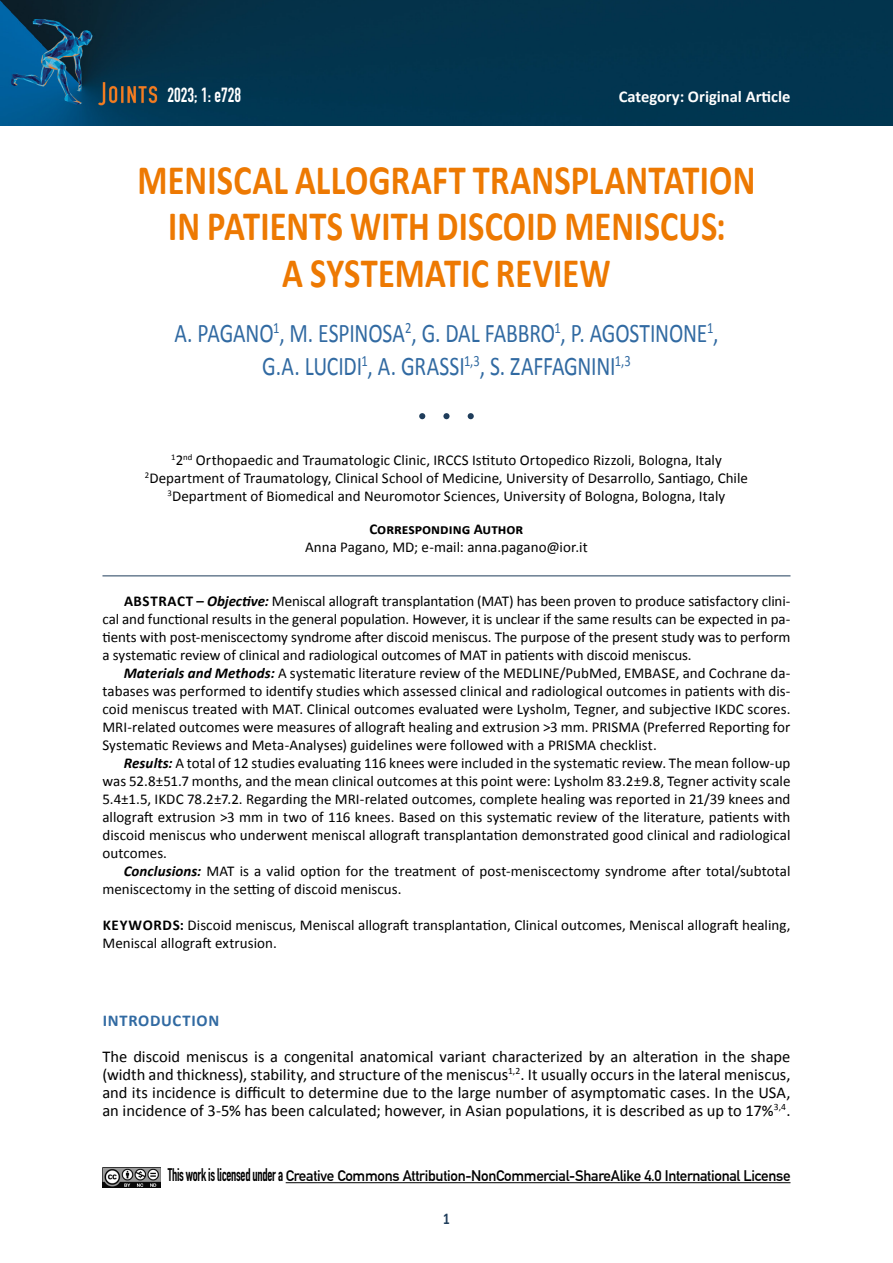
<style>
.page{position:relative;width:893px;height:1263px;background:#fff}
.page>*{position:absolute;margin:0;border:0;box-sizing:border-box;transform-origin:0 0}
.t1{font:700 42px/46.5px "Calibri";letter-spacing:.005em;color:#ed7902;text-align:center;scale:.82 1}
.t2{font:27px/32.4px "Calibri";letter-spacing:-.01em;color:#316aa2;text-align:center;scale:.8 1}
.t3{font:700 20.1px "DIN Condensed";color:#fff;scale:.89 1}
.t4{font:16.5px/18px "Calibri";letter-spacing:-.005em;color:#000;text-align:justify}
.t5{font:700 16.5px "Calibri";color:#fff}
.t6{font:700 16.5px "Calibri";letter-spacing:.045em;color:#316aa2}
.t7{font:700 16.5px "Calibri";color:#1f3d5b;scale:.8 1}
.t8{font:15px/18px "Calibri";color:#000;text-align:justify}
.t9{font:700 15px "DIN Alternate";letter-spacing:-.02em;color:#000}
.t10{font:700 15px "Calibri";color:#000}
.s1{font-weight:700}
.s2{font-weight:700;font-style:italic}
.s3{font-family:"DIN Condensed";font-size:18px}
</style>
<div class="page">
<hr style="left:286px;top:1182px;width:504px;height:1px;background:#000">
<img style="left:102px;top:1167px;width:58px;height:20px">
<img style="left:0;top:0;width:893px;height:125px">
<svg style="left:419px;top:413px;width:6px;height:6px"></svg>
<div style="left:443px;top:413px;width:7px;height:6px;background:#1f3d5b;border-radius:50%"></div>
<svg style="left:468px;top:413px;width:6px;height:6px"></svg>
<hr style="left:102px;top:575px;width:688px;height:1px;background:#1f3d5b">
<h3 class="t3" style="left:168px;top:82px;width:84px">2023; 1: e728</h3>
<p class="t5" style="left:619px;top:87px;width:173px">Category: Original Article</p>
<h1 class="t1" style="left:138px;top:154px;width:755px">MENISCAL ALLOGRAFT TRANSPLANTATION<br>IN PATIENTS WITH DISCOID MENISCUS:<br>A SYSTEMATIC REVIEW</h1>
<h2 class="t2" style="left:174px;top:316px;width:682px">A. PAGANO<sup>1</sup>, M. ESPINOSA<sup>2</sup>, G. DAL FABBRO<sup>1</sup>, P. AGOSTINONE<sup>1</sup>,<br>G.A. LUCIDI<sup>1</sup>, A. GRASSI<sup>1,3</sup>, S. ZAFFAGNINI<sup>1,3</sup></h2>
<p class="t8" style="left:145px;top:450px;width:605px;text-align:center"><sup>1</sup>2<sup>nd</sup> Orthopaedic and Traumatologic Clinic, IRCCS Istituto Ortopedico Rizzoli, Bologna, Italy<br><sup>2</sup>Department of Traumatology, Clinical School of Medicine, University of Desarrollo, Santiago, Chile<br><sup>3</sup>Department of Biomedical and Neuromotor Sciences, University of Bologna, Bologna, Italy</p>
<p class="t10" style="left:370px;top:520px;width:155px">Corresponding Author</p>
<p class="t8" style="left:305px;top:537px;width:284px">Anna Pagano, MD; e-mail: anna.pagano@ior.it</p>
<p class="t8" style="left:102px;top:592px;width:689px;text-indent:22px"><span class="s1">ABSTRACT –</span> <span class="s2">Objective:</span> Meniscal allograft transplantation (MAT) has been proven to produce satisfactory clini&shy;cal and functional results in the general population. However, it is unclear if the same results can be expected in pa&shy;tients with post-meniscectomy syndrome after discoid meniscus. The purpose of the present study was to perform a systematic review of clinical and radiological outcomes of MAT in patients with discoid meniscus.</p>
<p class="t8" style="left:102px;top:664px;width:689px;text-indent:21px"><span class="s2">Materials and Methods:</span> A systematic literature review of the MEDLINE/PubMed, EMBASE, and Cochrane da&shy;tabases was performed to identify studies which assessed clinical and radiological outcomes in patients with dis&shy;coid meniscus treated with MAT. Clinical outcomes evaluated were Lysholm, Tegner, and subjective IKDC scores.<br>MRI-related outcomes were measures of allograft healing and extrusion &gt;3 mm. PRISMA (Preferred Reporting for Systematic Reviews and Meta-Analyses) guidelines were followed with a PRISMA checklist.</p>
<p class="t8" style="left:102px;top:754px;width:689px;text-indent:21px"><span class="s2">Results:</span> A total of 12 studies evaluating 116 knees were included in the systematic review. The mean follow-up was 52.8±51.7 months, and the mean clinical outcomes at this point were: Lysholm 83.2±9.8, Tegner activity scale 5.4±1.5, IKDC 78.2±7.2. Regarding the MRI-related outcomes, complete healing was reported in 21/39 knees and allograft extrusion &gt;3 mm in two of 116 knees. Based on this systematic review of the literature, patients with discoid meniscus who underwent meniscal allograft transplantation demonstrated good clinical and radiological outcomes.</p>
<p class="t8" style="left:102px;top:862px;width:689px;text-indent:21px"><span class="s2">Conclusions:</span> MAT is a valid option for the treatment of post-meniscectomy syndrome after total/subtotal meniscectomy in the setting of discoid meniscus.</p>
<p class="t8" style="left:102px;top:916px;width:689px"><span class="s1">KEYWORDS:</span> Discoid meniscus, Meniscal allograft transplantation, Clinical outcomes, Meniscal allograft healing,<br>Meniscal allograft extrusion.</p>
<p class="t6" style="left:103px;top:1010px;width:118px">INTRODUCTION</p>
<p class="t4" style="left:102px;top:1046px;width:689px">The discoid meniscus is a congenital anatomical variant characterized by an alteration in the shape (width and thickness), stability, and structure of the meniscus<sup>1,2</sup>. It usually occurs in the lateral meniscus, and its incidence is difficult to determine due to the large number of asymptomatic cases. In the USA, an incidence of 3-5% has been calculated; however, in Asian populations, it is described as up to 17%<sup>3,4</sup>.</p>
<p class="t9" style="left:168px;top:1164px;width:624px"><span class="s3">This work is licensed under a</span> Creative Commons Attribution-NonCommercial-ShareAlike 4.0 International License</p>
<p class="t7" style="left:443px;top:1208px;width:10px">1</p>
</div>
